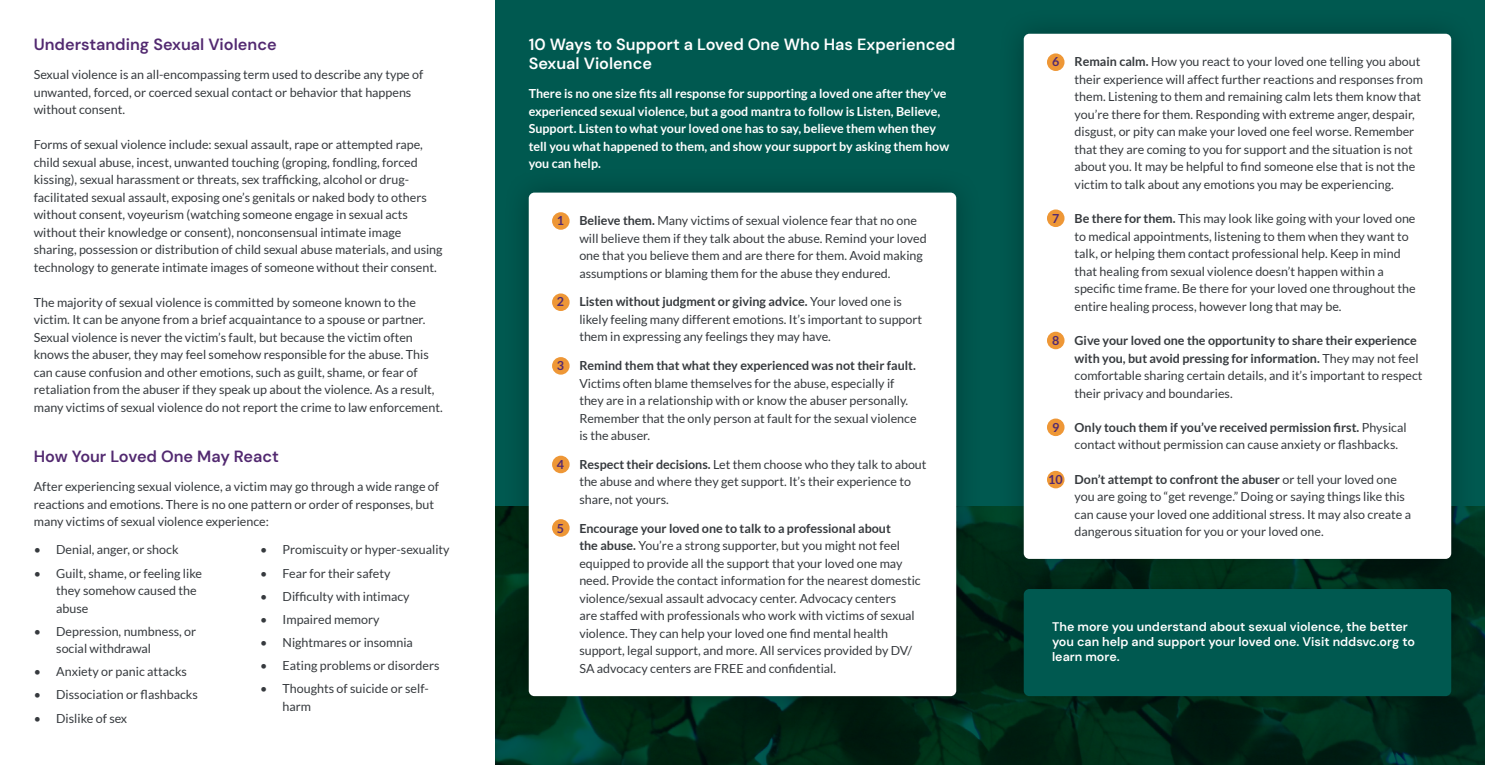
<style>
.page{position:relative;width:1485px;height:765px;background:#fff}
.page>*{position:absolute;margin:0;border:0;box-sizing:border-box;transform-origin:0 0}
.t1{font:16.25px/19.5px "DM Sans 9 pt";color:#fff}
.t2{font:16.25px "DM Sans 9 pt";color:#522970}
.t3{font:12.5px/17.5px "Lato";color:#363a3e}
.t4{font:700 12.5px/17.5px "Lato";color:#fff}
.t5{font:12.5px/15px "DM Sans 9 pt";color:#fff}
.t6{font:700 12.5px "Lato";color:#522970}
.s1{font-weight:700;color:#522970}
.s2{font-weight:700}
</style>
<div class="page">
<div style="left:495px;top:0;width:990px;height:765px;background:#005950"></div>
<img style="left:495px;top:506px;width:990px;height:259px">
<div style="left:997px;top:8px;width:481px;height:577px;background:#000;opacity:.3"></div>
<div style="left:1024px;top:34px;width:427px;height:525px;background:#fff;border-radius:6px"></div>
<div style="left:502px;top:167px;width:481px;height:555px;background:#000;opacity:.3"></div>
<div style="left:529px;top:193px;width:427px;height:503px;background:#fff;border-radius:6px"></div>
<div style="left:552px;top:212px;width:18px;height:18px;background:#ee9736;border-radius:50%"></div>
<div style="left:552px;top:293px;width:18px;height:18px;background:#ee9736;border-radius:50%"></div>
<div style="left:552px;top:357px;width:18px;height:18px;background:#ee9736;border-radius:50%"></div>
<div style="left:552px;top:456px;width:18px;height:17px;background:#ee9736;border-radius:50%"></div>
<div style="left:552px;top:519px;width:18px;height:18px;background:#ee9736;border-radius:50%"></div>
<div style="left:1047px;top:53px;width:18px;height:18px;background:#ee9736;border-radius:50%"></div>
<div style="left:1047px;top:209px;width:18px;height:18px;background:#ee9736;border-radius:50%"></div>
<div style="left:1047px;top:332px;width:18px;height:17px;background:#ee9736;border-radius:50%"></div>
<div style="left:1047px;top:419px;width:18px;height:17px;background:#ee9736;border-radius:50%"></div>
<div style="left:997px;top:563px;width:481px;height:159px;background:#000;opacity:.3"></div>
<div style="left:1024px;top:589px;width:427px;height:107px;background:#005950;border-radius:6px"></div>
<div style="left:1047px;top:471px;width:18px;height:17px;background:#ee9736;border-radius:50%"></div>
<h1 class="t2" style="left:34px;top:34px;width:244px">Understanding Sexual Violence</h1>
<p class="t3" style="left:34px;top:66px;width:391px">Sexual violence is an all-encompassing term used to describe any type of unwanted, forced, or coerced sexual contact or behavior that happens without consent.</p>
<p class="t3" style="left:34px;top:136px;width:410px">Forms of sexual violence include: sexual assault, rape or attempted rape, child sexual abuse, incest, unwanted touching (groping, fondling, forced kissing), sexual harassment or threats, sex trafficking, alcohol or drug&shy;facilitated sexual assault, exposing one’s genitals or naked body to others without consent, voyeurism (watching someone engage in sexual acts without their knowledge or consent), nonconsensual intimate image sharing, possession or distribution of child sexual abuse materials, and using technology to generate intimate images of someone without their consent.</p>
<p class="t3" style="left:34px;top:294px;width:410px">The majority of sexual violence is committed by someone known to the victim. It can be anyone from a brief acquaintance to a spouse or partner.<br>Sexual violence is never the victim’s fault, but because the victim often knows the abuser, they may feel somehow responsible for the abuse. This can cause confusion and other emotions, such as guilt, shame, or fear of retaliation from the abuser if they speak up about the violence. As a result, many victims of sexual violence do not report the crime to law enforcement.</p>
<h1 class="t2" style="left:34px;top:447px;width:247px">How Your Loved One May React</h1>
<p class="t3" style="left:34px;top:478px;width:407px">After experiencing sexual violence, a victim may go through a wide range of reactions and emotions. There is no one pattern or order of responses, but many victims of sexual violence experience:</p>
<p class="t3" style="left:34px;top:541px;width:146px">• Denial, anger, or shock</p>
<p class="t3" style="left:56px;top:564px;width:147px;text-indent:-22px">• Guilt, shame, or feeling like they somehow caused the abuse</p>
<p class="t3" style="left:56px;top:622px;width:142px;text-indent:-22px">• Depression, numbness, or social withdrawal</p>
<p class="t3" style="left:34px;top:663px;width:155px">• Anxiety or panic attacks</p>
<p class="t3" style="left:34px;top:686px;width:166px">• Dissociation or flashbacks</p>
<p class="t3" style="left:34px;top:709px;width:95px">• Dislike of sex</p>
<p class="t3" style="left:260px;top:541px;width:191px">• Promiscuity or hyper-sexuality</p>
<p class="t3" style="left:260px;top:564px;width:132px">• Fear for their safety</p>
<p class="t3" style="left:260px;top:587px;width:151px">• Difficulty with intimacy</p>
<p class="t3" style="left:260px;top:610px;width:121px">• Impaired memory</p>
<p class="t3" style="left:260px;top:634px;width:154px">• Nightmares or insomnia</p>
<p class="t3" style="left:260px;top:657px;width:181px">• Eating problems or disorders</p>
<p class="t3" style="left:283px;top:680px;width:148px;text-indent:-22px">• Thoughts of suicide or self&shy;harm</p>
<h1 class="t1" style="left:529px;top:34px;width:428px">10 Ways to Support a Loved One Who Has Experienced<br>Sexual Violence</h1>
<p class="t4" style="left:529px;top:85px;width:422px">There is no one size fits all response for supporting a loved one after they’ve experienced sexual violence, but a good mantra to follow is Listen, Believe, Support. Listen to what your loved one has to say, believe them when they tell you what happened to them, and show your support by asking them how you can help.</p>
<p class="t3" style="left:579px;top:212px;width:349px;text-indent:-22px"><span class="s1">1</span> <span class="s2">Believe them.</span> Many victims of sexual violence fear that no one will believe them if they talk about the abuse. Remind your loved one that you believe them and are there for them. Avoid making assumptions or blaming them for the abuse they endured.</p>
<p class="t3" style="left:579px;top:293px;width:344px;text-indent:-22px"><span class="s1">2</span> <span class="s2">Listen without judgment or giving advice.</span> Your loved one is likely feeling many different emotions. It’s important to support them in expressing any feelings they may have.</p>
<p class="t3" style="left:579px;top:357px;width:339px;text-indent:-22px"><span class="s1">3</span> <span class="s2">Remind them that what they experienced was not their fault.<br></span>Victims often blame themselves for the abuse, especially if they are in a relationship with or know the abuser personally.<br>Remember that the only person at fault for the sexual violence is the abuser.</p>
<p class="t3" style="left:579px;top:456px;width:349px;text-indent:-22px"><span class="s1">4</span> <span class="s2">Respect their decisions.</span> Let them choose who they talk to about the abuse and where they get support. It’s their experience to share, not yours.</p>
<p class="t3" style="left:579px;top:519px;width:343px;text-indent:-22px"><span class="s1">5</span> <span class="s2">Encourage your loved one to talk to a professional about<br>the abuse.</span> You’re a strong supporter, but you might not feel equipped to provide all the support that your loved one may need. Provide the contact information for the nearest domestic violence/sexual assault advocacy center. Advocacy centers<br>are staffed with professionals who work with victims of sexual violence. They can help your loved one find mental health support, legal support, and more. All services provided by DV/ SA advocacy centers are FREE and confidential.</p>
<p class="t3" style="left:1075px;top:53px;width:350px;text-indent:-22px"><span class="s1">6</span> <span class="s2">Remain calm.</span> How you react to your loved one telling you about their experience will affect further reactions and responses from them. Listening to them and remaining calm lets them know that you’re there for them. Responding with extreme anger, despair, disgust, or pity can make your loved one feel worse. Remember that they are coming to you for support and the situation is not about you. It may be helpful to find someone else that is not the victim to talk about any emotions you may be experiencing.</p>
<p class="t3" style="left:1075px;top:210px;width:343px;text-indent:-22px"><span class="s1">7</span> <span class="s2">Be there for them.</span> This may look like going with your loved one to medical appointments, listening to them when they want to talk, or helping them contact professional help. Keep in mind that healing from sexual violence doesn’t happen within a specific time frame. Be there for your loved one throughout the entire healing process, however long that may be.</p>
<p class="t3" style="left:1075px;top:332px;width:349px;text-indent:-22px"><span class="s1">8</span> <span class="s2">Give your loved one the opportunity to share their experience with you, but avoid pressing for information.</span> They may not feel comfortable sharing certain details, and it’s important to respect their privacy and boundaries.</p>
<p class="t3" style="left:1075px;top:419px;width:334px;text-indent:-22px"><span class="s1">9</span> <span class="s2">Only touch them if you’ve received permission first.</span> Physical contact without permission can cause anxiety or flashbacks.</p>
<p class="t3" style="left:1075px;top:470px;width:338px;text-indent:-23px"><span class="s1">10</span> <span class="s2">Don’t attempt to confront the abuser</span> or tell your loved one you are going to “get revenge.” Doing or saying things like this can cause your loved one additional stress. It may also create a dangerous situation for you or your loved one.</p>
<p class="t6" style="left:1048px;top:472px;width:16px">10</p>
<p class="t5" style="left:1052px;top:619px;width:364px">The more you understand about sexual violence, the better you can help and support your loved one. Visit nddsvc.org to learn more.</p>
</div>
